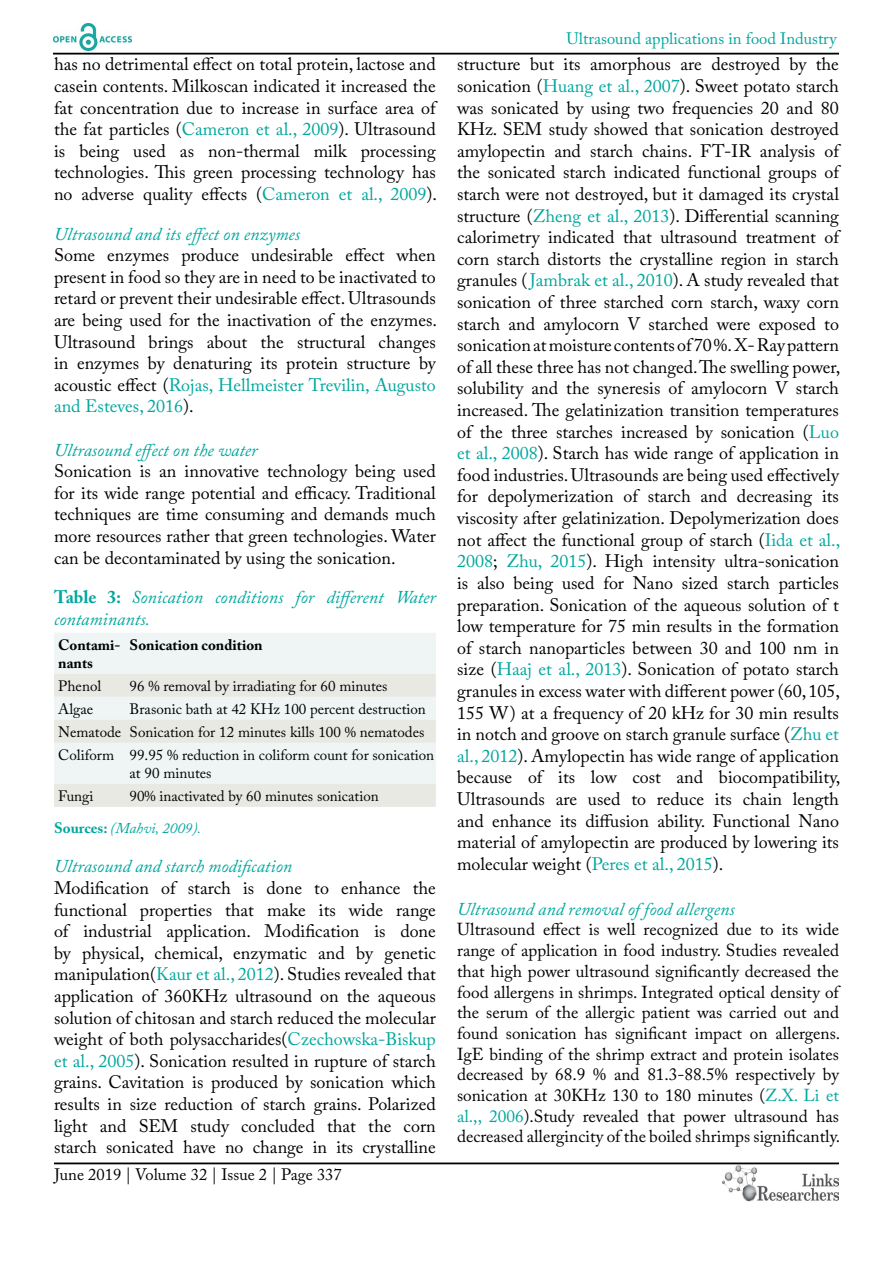
<style>
.page{position:relative;width:893px;height:1263px;background:#fff}
.page>*{position:absolute;margin:0;border:0;box-sizing:border-box;transform-origin:0 0}
.t1{font:18px/21.6px "Adobe Caslon Pro";color:#000;text-align:justify}
.t2{font:italic 18px/21.6px "Adobe Caslon Pro";color:#00a79e}
.t3{font:17.25px/20.7px "Adobe Caslon Pro";color:#000;text-align:justify}
.t4{font:16.5px "Adobe Caslon Pro";color:#00a79e}
.t5{font:16.5px "Adobe Caslon Pro";color:#000}
.t6{font:15px/23px "Adobe Caslon Pro";color:#000}
.t7{font:700 15px/18px "Adobe Caslon Pro";color:#000}
.s1{color:#00a79e}
.s2{font-weight:700;font-style:normal}
.s3{font-weight:700;color:#00a79e}
.s4{font-style:italic;color:#00a79e}
</style>
<div class="page">
<hr style="left:53px;top:53px;width:786px;height:2px;background:#000">
<hr style="left:54px;top:1162px;width:785px;height:2px;background:#000">
<img style="left:53px;top:24px;width:78px;height:27px">
<img style="left:722px;top:1165px;width:117px;height:37px">
<div style="left:54px;top:633px;width:382px;height:41px;background:#eef5f4"></div>
<svg style="left:54px;top:674px;width:382px;height:133px;background:#ebeeeb"></svg>
<p class="t1" style="left:54px;top:53px;width:385px">has no detrimental effect on total protein, lactose and casein contents. Milkoscan indicated it increased the fat concentration due to increase in surface area of the fat particles (<span class="s1">Cameron et al., 2009</span>). Ultrasound is being used as non-thermal milk processing technologies. This green processing technology has no adverse quality effects (<span class="s1">Cameron et al., 2009</span>).</p>
<p class="t2" style="left:54px;top:223px;width:248px">Ultrasound and its effect on enzymes</p>
<p class="t1" style="left:54px;top:244px;width:385px">Some enzymes produce undesirable effect when present in food so they are in need to be inactivated to retard or prevent their undesirable effect. Ultrasounds are being used for the inactivation of the enzymes.<br>Ultrasound brings about the structural changes in enzymes by denaturing its protein structure by acoustic effect (<span class="s1">Rojas, Hellmeister Trevilin, Augusto and Esteves, 2016</span>).</p>
<p class="t2" style="left:54px;top:439px;width:205px">Ultrasound effect on the water</p>
<p class="t1" style="left:54px;top:460px;width:383px">Sonication is an innovative technology being used for its wide range potential and efficacy. Traditional techniques are time consuming and demands much more resources rather that green technologies. Water can be decontaminated by using the sonication.</p>
<p class="t2" style="left:54px;top:586px;width:383px"><span class="s2">Table 3:</span> Sonication conditions for different Water contaminants.</p>
<p class="t7" style="left:58px;top:636px;width:64px">Contami&shy;nants</p>
<p class="t7" style="left:130px;top:636px;width:135px">Sonication condition</p>
<p class="t6" style="left:58px;top:674px;width:45px">Phenol</p>
<p class="t6" style="left:130px;top:674px;width:259px">96 % removal by irradiating for 60 minutes</p>
<p class="t6" style="left:58px;top:697px;width:36px">Algae</p>
<p class="t6" style="left:58px;top:697px;width:377px;text-indent:71px">Brasonic bath at 42 KHz 100 percent destruction<br>Nematode Sonication for 12 minutes kills 100 % nematodes<br>Coliform 99.95 % reduction in coliform count for sonication</p>
<p class="t6" style="left:130px;top:761px;width:83px">at 90 minutes</p>
<p class="t6" style="left:58px;top:784px;width:37px">Fungi</p>
<p class="t6" style="left:54px;top:780px;width:326px;line-height:31.8px;text-indent:76px">90% inactivated by 60 minutes sonication<br><span class="s3">Sources:</span> <span class="s4">(Mahvi, 2009).</span></p>
<p class="t2" style="left:54px;top:855px;width:240px">Ultrasound and starch modification</p>
<p class="t1" style="left:54px;top:877px;width:383px">Modification of starch is done to enhance the functional properties that make its wide range of industrial application. Modification is done by physical, chemical, enzymatic and by genetic manipulation(<span class="s1">Kaur et al., 2012</span>). Studies revealed that application of 360KHz ultrasound on the aqueous solution of chitosan and starch reduced the molecular weight of both polysaccharides(<span class="s1">Czechowska-Biskup et al., 2005</span>). Sonication resulted in rupture of starch grains. Cavitation is produced by sonication which results in size reduction of starch grains. Polarized light and SEM study concluded that the corn starch sonicated have no change in its crystalline</p>
<p class="t5" style="left:54px;top:1165px;width:289px">June 2019 | Volume 32 | Issue 2 | Page 337</p>
<p class="t4" style="left:566px;top:29px;width:272px">Ultrasound applications in food Industry</p>
<p class="t1" style="left:457px;top:53px;width:385px">structure but its amorphous are destroyed by the sonication (<span class="s1">Huang et al., 2007</span>). Sweet potato starch was sonicated by using two frequencies 20 and 80<br>KHz. SEM study showed that sonication destroyed amylopectin and starch chains. FT-IR analysis of the sonicated starch indicated functional groups of starch were not destroyed, but it damaged its crystal structure (<span class="s1">Zheng et al., 2013</span>). Differential scanning calorimetry indicated that ultrasound treatment of corn starch distorts the crystalline region in starch granules (<span class="s1">Jambrak et al., 2010</span>). A study revealed that sonication of three starched corn starch, waxy corn starch and amylocorn V starched were exposed to sonication at moisture contents of 70 %. X- Ray pattern of all these three has not changed. The swelling power, solubility and the syneresis of amylocorn V starch increased. The gelatinization transition temperatures of the three starches increased by sonication (<span class="s1">Luo et al., 2008</span>). Starch has wide range of application in food industries. Ultrasounds are being used effectively for depolymerization of starch and decreasing its viscosity after gelatinization. Depolymerization does not affect the functional group of starch (<span class="s1">Iida et al., 2008</span>; <span class="s1">Zhu, 2015</span>). High intensity ultra-sonication is also being used for Nano sized starch particles preparation. Sonication of the aqueous solution of t low temperature for 75 min results in the formation of starch nanoparticles between 30 and 100 nm in size (<span class="s1">Haaj et al., 2013</span>). Sonication of potato starch granules in excess water with different power (60, 105, 155 W) at a frequency of 20 kHz for 30 min results in notch and groove on starch granule surface (<span class="s1">Zhu et al., 2012</span>). Amylopectin has wide range of application because of its low cost and biocompatibility, Ultrasounds are used to reduce its chain length and enhance its diffusion ability. Functional Nano material of amylopectin are produced by lowering its molecular weight (<span class="s1">Peres et al., 2015</span>).</p>
<p class="t2" style="left:457px;top:898px;width:279px">Ultrasound and removal of food allergens</p>
<p class="t3" style="left:457px;top:919px;width:385px">Ultrasound effect is well recognized due to its wide range of application in food industry. Studies revealed that high power ultrasound significantly decreased the food allergens in shrimps. Integrated optical density of the serum of the allergic patient was carried out and found sonication has significant impact on allergens.<br>IgE binding of the shrimp extract and protein isolates decreased by 68.9 % and 81.3-88.5% respectively by sonication at 30KHz 130 to 180 minutes (<span class="s1">Z.X. Li et al.,, 2006</span>).Study revealed that power ultrasound has decreased allergincity of the boiled shrimps significantly.</p>
</div>
